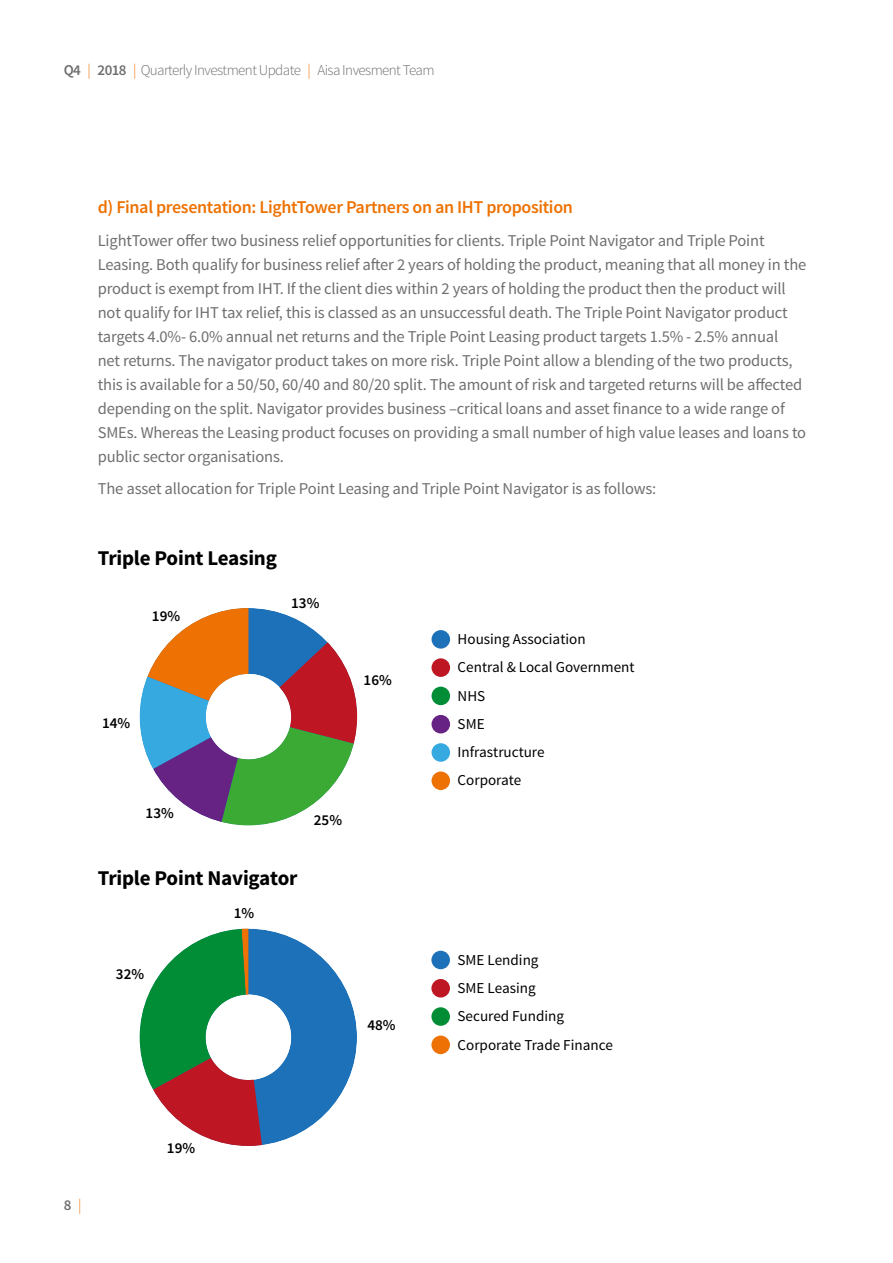
<style>
.page{position:relative;width:893px;height:1263px;background:#fff}
.page>*{position:absolute;margin:0;border:0;box-sizing:border-box;transform-origin:0 0}
.t1{font:700 21px "Source Sans Pro";letter-spacing:-.01em;color:#000}
.t2{font:600 18px "Source Sans Pro";letter-spacing:-.02em;color:#ee7203}
.t3{font:16.5px/24px "Source Sans Pro";letter-spacing:-.01em;color:#706f6f}
.t4{font:15.15px/28.3px "Source Sans Pro";color:#000}
.t5{font:600 15.15px "Source Sans Pro";color:#000}
.t6{font:300 15px "Source Sans Pro";letter-spacing:-.04em;color:#706f6f}
.t7{font:600 15px "Source Sans Pro";color:#706f6f}
.s1{font-weight:600}
.s2{color:#ee7203}
.s3{font-weight:300;color:#ee7203}
</style>
<div class="page">
<svg style="left:140px;top:608px;width:217px;height:217px"></svg>
<div style="left:432px;top:630px;width:18px;height:19px;background:#1d71b8;border-radius:50%"></div>
<div style="left:432px;top:658px;width:18px;height:19px;background:#be1622;border-radius:50%"></div>
<div style="left:432px;top:687px;width:18px;height:18px;background:#008d36;border-radius:50%"></div>
<div style="left:432px;top:715px;width:18px;height:18px;background:#662383;border-radius:50%"></div>
<div style="left:432px;top:743px;width:18px;height:19px;background:#36a9e1;border-radius:50%"></div>
<div style="left:432px;top:771px;width:18px;height:19px;background:#ee7203;border-radius:50%"></div>
<svg style="left:267px;top:930px;width:90px;height:215px;fill:#1d71b8"></svg>
<svg style="left:140px;top:929px;width:127px;height:217px"></svg>
<div style="left:431px;top:951px;width:19px;height:18px;background:#1d71b8;border-radius:50%"></div>
<div style="left:431px;top:979px;width:19px;height:18px;background:#be1622;border-radius:50%"></div>
<div style="left:431px;top:1007px;width:19px;height:19px;background:#008d36;border-radius:50%"></div>
<div style="left:431px;top:1035px;width:19px;height:19px;background:#ee7203;border-radius:50%"></div>
<p class="t6" style="left:64px;top:61px;width:372px"><span class="s1">Q4</span> <span class="s2">|</span> <span class="s1">2018</span> <span class="s2">|</span> Quarterly Investment Update <span class="s2">|</span> Aisa Invesment Team</p>
<p class="t2" style="left:98px;top:196px;width:477px">d) Final presentation: LightTower Partners on an IHT proposition</p>
<p class="t3" style="left:98px;top:229px;width:710px">LightTower offer two business relief opportunities for clients. Triple Point Navigator and Triple Point Leasing. Both qualify for business relief after 2 years of holding the product, meaning that all money in the product is exempt from IHT. If the client dies within 2 years of holding the product then the product will not qualify for IHT tax relief, this is classed as an unsuccessful death. The Triple Point Navigator product targets 4.0%- 6.0% annual net returns and the Triple Point Leasing product targets 1.5% - 2.5% annual<br>net returns. The navigator product takes on more risk. Triple Point allow a blending of the two products, this is available for a 50/50, 60/40 and 80/20 split. The amount of risk and targeted returns will be affected depending on the split. Navigator provides business –critical loans and asset finance to a wide range of SMEs. Whereas the Leasing product focuses on providing a small number of high value leases and loans to public sector organisations.</p>
<p class="t3" style="left:98px;top:477px;width:560px">The asset allocation for Triple Point Leasing and Triple Point Navigator is as follows:</p>
<p class="t1" style="left:98px;top:544px;width:181px">Triple Point Leasing</p>
<p class="t5" style="left:152px;top:606px;width:30px">19%</p>
<p class="t5" style="left:291px;top:593px;width:30px">13%</p>
<p class="t5" style="left:102px;top:713px;width:30px">14%</p>
<p class="t5" style="left:364px;top:670px;width:30px">16%</p>
<p class="t5" style="left:146px;top:804px;width:30px">13%</p>
<p class="t5" style="left:314px;top:811px;width:30px">25%</p>
<p class="t1" style="left:98px;top:864px;width:201px">Triple Point Navigator</p>
<p class="t5" style="left:234px;top:903px;width:22px">1%</p>
<p class="t5" style="left:116px;top:964px;width:30px">32%</p>
<p class="t5" style="left:367px;top:1015px;width:30px">48%</p>
<p class="t7" style="left:64px;top:1196px;width:19px">8 <span class="s3">|</span></p>
<p class="t5" style="left:167px;top:1138px;width:30px">19%</p>
<p class="t4" style="left:458px;top:625px;width:130px">Housing Association</p>
<p class="t4" style="left:458px;top:653px;width:178px">Central &amp; Local Government<br>NHS<br>SME<br>Infrastructure<br>Corporate</p>
<p class="t4" style="left:458px;top:946px;width:83px">SME Lending</p>
<p class="t4" style="left:457px;top:974px;width:157px">SME Leasing<br>Secured Funding<br>Corporate Trade Finance</p>
</div>
